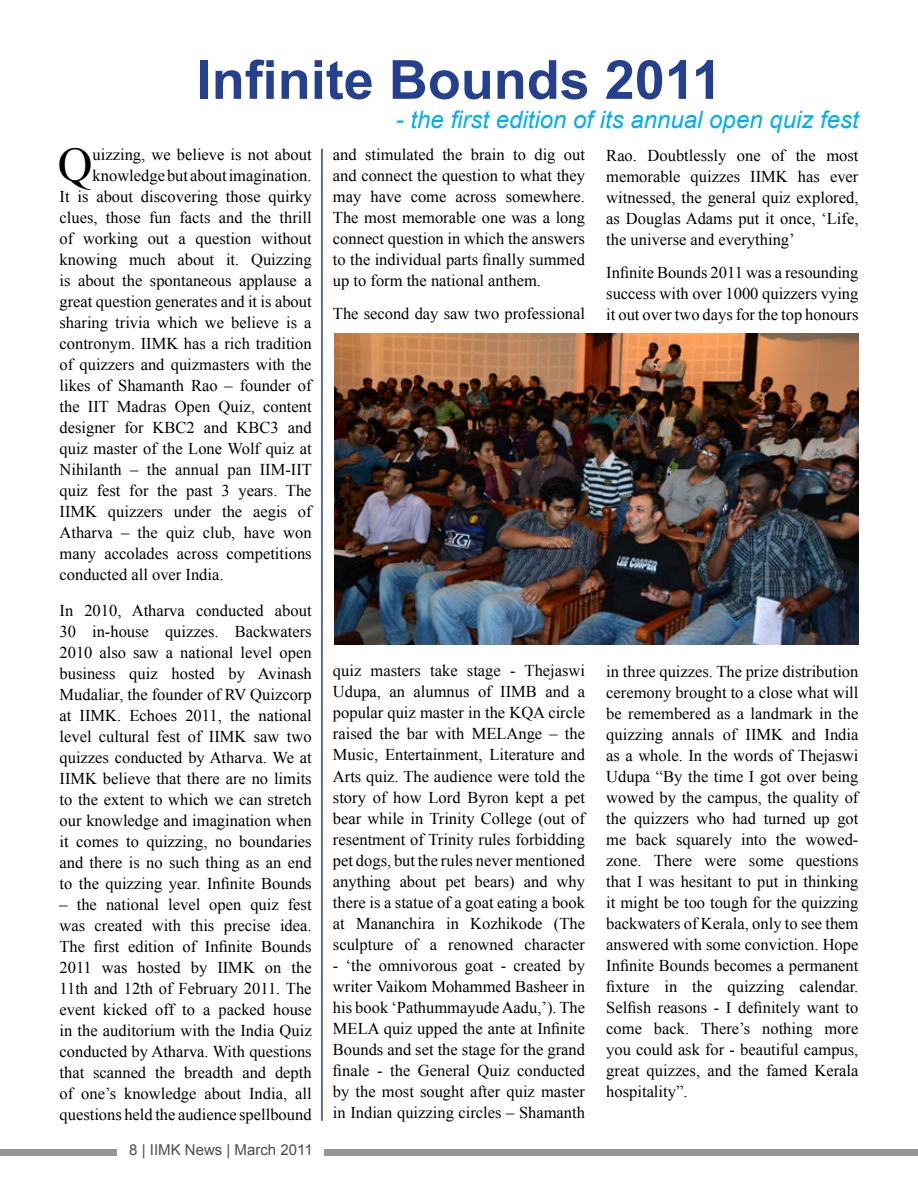
<style>
.page{position:relative;width:918px;height:1188px;background:#fff}
.page>*{position:absolute;margin:0;border:0;box-sizing:border-box;transform-origin:0 0}
.t1{font:700 54px "Arial";color:#25408f}
.t2{font:48.15px "Times New Roman";color:#000}
.t3{font:italic 24px "Arial";color:#00aeef}
.t4{font:16.5px/21px "Times New Roman";color:#000;text-align:justify}
.t5{font:15px "Arial";color:#4d4d4f}
</style>
<div class="page">
<div style="left:0;top:1149px;width:117px;height:7px;background:#939598"></div>
<div style="left:324px;top:1150px;width:594px;height:6px;background:#939598"></div>
<img style="left:334px;top:334px;width:525px;height:310px">
<hr style="left:321px;top:149px;width:2px;height:972px;background:#25408f">
<h1 class="t1" style="left:197px;top:44px;width:527px">Infinite Bounds 2011</h1>
<h3 class="t3" style="left:396px;top:104px;width:464px">- the first edition of its annual open quiz fest</h3>
<h2 class="t2" style="left:58px;top:133px;width:36px">Q</h2>
<p class="t4" style="left:93px;top:144px;width:221px">uizzing, we believe is not about</p>
<p class="t4" style="left:93px;top:165px;width:221px">knowledge but about imagination.</p>
<p class="t4" style="left:60px;top:186px;width:254px">It is about discovering those quirky</p>
<p class="t4" style="left:60px;top:207px;width:254px">clues, those fun facts and the thrill</p>
<p class="t4" style="left:60px;top:228px;width:254px">of working out a question without</p>
<p class="t4" style="left:60px;top:249px;width:254px">knowing much about it. Quizzing</p>
<p class="t4" style="left:60px;top:270px;width:254px">is about the spontaneous applause a</p>
<p class="t4" style="left:60px;top:291px;width:254px">great question generates and it is about</p>
<p class="t4" style="left:60px;top:312px;width:254px">sharing trivia which we believe is a</p>
<p class="t4" style="left:60px;top:333px;width:254px">contronym. IIMK has a rich tradition</p>
<p class="t4" style="left:60px;top:354px;width:254px">of quizzers and quizmasters with the</p>
<p class="t4" style="left:60px;top:375px;width:254px">likes of Shamanth Rao – founder of</p>
<p class="t4" style="left:60px;top:396px;width:254px">the IIT Madras Open Quiz, content</p>
<p class="t4" style="left:60px;top:417px;width:254px">designer for KBC2 and KBC3 and</p>
<p class="t4" style="left:60px;top:438px;width:254px">quiz master of the Lone Wolf quiz at</p>
<p class="t4" style="left:60px;top:459px;width:254px">Nihilanth – the annual pan IIM-IIT</p>
<p class="t4" style="left:60px;top:480px;width:254px">quiz fest for the past 3 years. The</p>
<p class="t4" style="left:60px;top:501px;width:254px">IIMK quizzers under the aegis of</p>
<p class="t4" style="left:60px;top:522px;width:254px">Atharva – the quiz club, have won</p>
<p class="t4" style="left:60px;top:543px;width:254px">many accolades across competitions</p>
<p class="t4" style="left:60px;top:564px;width:166px">conducted all over India.</p>
<p class="t4" style="left:60px;top:600px;width:254px">In 2010, Atharva conducted about 30 in-house quizzes. Backwaters 2010 also saw a national level open business quiz hosted by Avinash Mudaliar, the founder of RV Quizcorp at IIMK. Echoes 2011, the national level cultural fest of IIMK saw two quizzes conducted by Atharva. We at IIMK believe that there are no limits to the extent to which we can stretch our knowledge and imagination when it comes to quizzing, no boundaries and there is no such thing as an end to the quizzing year. Infinite Bounds</p>
<p class="t4" style="left:60px;top:894px;width:254px">– the national level open quiz fest was created with this precise idea.<br>The first edition of Infinite Bounds 2011 was hosted by IIMK on the 11th and 12th of February 2011. The event kicked off to a packed house in the auditorium with the India Quiz conducted by Atharva. With questions that scanned the breadth and depth of one’s knowledge about India, all questions held the audience spellbound</p>
<p class="t5" style="left:129px;top:1140px;width:185px">8 | IIMK News | March 2011</p>
<p class="t4" style="left:333px;top:144px;width:254px">and stimulated the brain to dig out and connect the question to what they may have come across somewhere.<br>The most memorable one was a long connect question in which the answers to the individual parts finally summed up to form the national anthem.</p>
<p class="t4" style="left:333px;top:303px;width:254px">The second day saw two professional</p>
<p class="t4" style="left:333px;top:660px;width:254px">quiz masters take stage - Thejaswi Udupa, an alumnus of IIMB and a popular quiz master in the KQA circle raised the bar with MELAnge – the Music, Entertainment, Literature and Arts quiz. The audience were told the story of how Lord Byron kept a pet bear while in Trinity College (out of resentment of Trinity rules forbidding pet dogs, but the rules never mentioned anything about pet bears) and why there is a statue of a goat eating a book at Mananchira in Kozhikode (The sculpture of a renowned character</p>
<p class="t4" style="left:333px;top:954px;width:254px">- ‘the omnivorous goat - created by writer Vaikom Mohammed Basheer in his book ‘Pathummayude Aadu,’). The MELA quiz upped the ante at Infinite Bounds and set the stage for the grand finale - the General Quiz conducted by the most sought after quiz master in Indian quizzing circles – Shamanth</p>
<p class="t4" style="left:606px;top:144px;width:254px">Rao. Doubtlessly one of the most memorable quizzes IIMK has ever witnessed, the general quiz explored, as Douglas Adams put it once, ‘Life, the universe and everything’</p>
<p class="t4" style="left:606px;top:261px;width:254px">Infinite Bounds 2011 was a resounding success with over 1000 quizzers vying it out over two days for the top honours</p>
<p class="t4" style="left:606px;top:660px;width:254px">in three quizzes. The prize distribution ceremony brought to a close what will be remembered as a landmark in the quizzing annals of IIMK and India as a whole. In the words of Thejaswi Udupa “By the time I got over being wowed by the campus, the quality of the quizzers who had turned up got me back squarely into the wowed&shy;zone. There were some questions that I was hesitant to put in thinking it might be too tough for the quizzing backwaters of Kerala, only to see them answered with some conviction. Hope Infinite Bounds becomes a permanent fixture in the quizzing calendar.<br>Selfish reasons - I definitely want to come back. There’s nothing more you could ask for - beautiful campus, great quizzes, and the famed Kerala hospitality”.</p>
</div>
